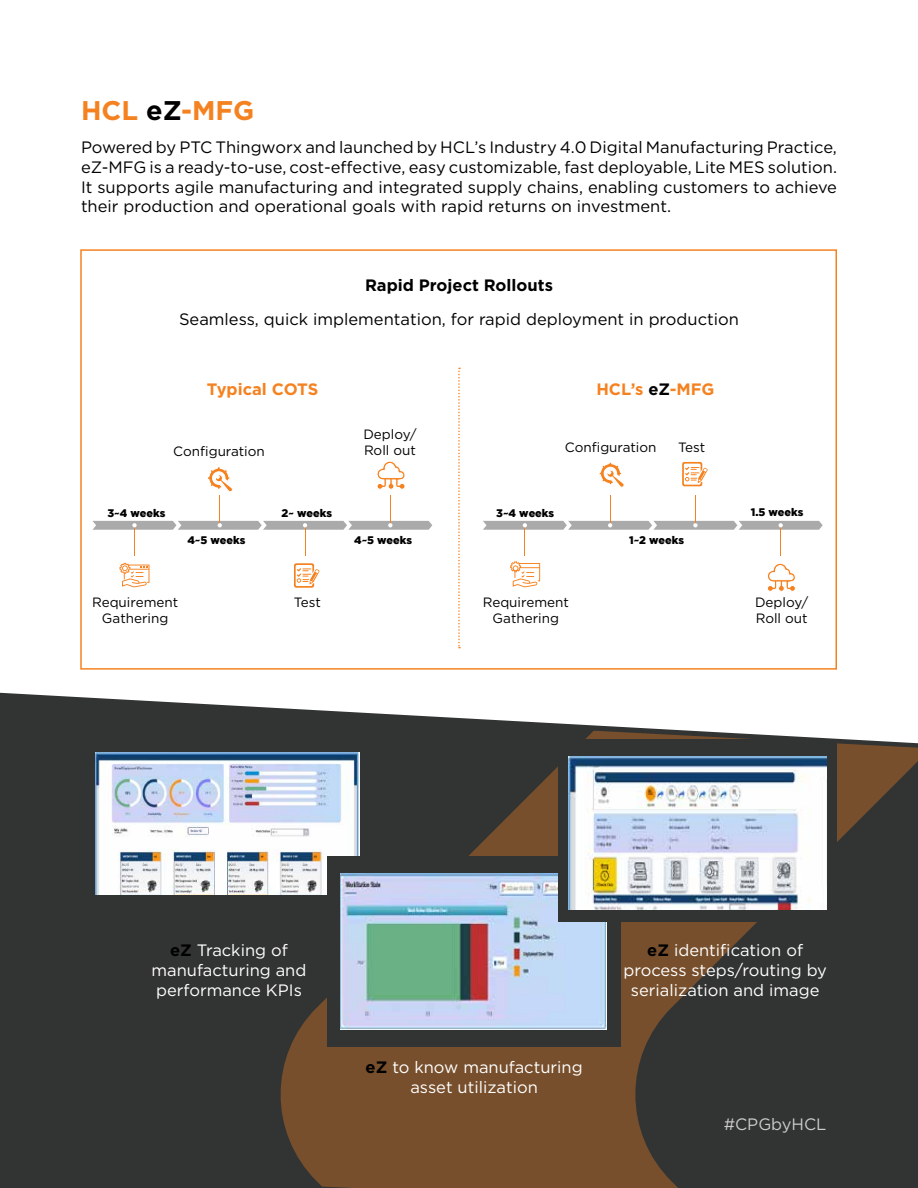
<style>
.page{position:relative;width:918px;height:1188px;background:#fff}
.page>*{position:absolute;margin:0;border:0;box-sizing:border-box;transform-origin:0 0}
.t1{font:700 27px "Gotham";color:#f58220}
.t2{font:16.5px/19.8px "Gotham";color:#000;text-align:justify}
.t3{font:16.5px/19.8px "Gotham";color:#fff;text-align:center}
.t4{font:700 16.5px "Gotham";color:#f58220}
.t5{font:700 16.5px "Gotham";color:#000}
.t6{font:13.5px/16.2px "Gotham";color:#000;text-align:center}
.t7{font:900 10.95px "Gotham";color:#000}
.s1{color:#000}
.s2{font-weight:700;color:#000}
</style>
<div class="page">
<div style="left:0;top:693px;width:279px;height:495px;background:#323333"></div>
<svg style="left:279px;top:708px;width:639px;height:480px;background:#57493c"></svg>
<hr style="left:524px;top:525px;width:1px;height:30px;background:#f58220">
<hr style="left:610px;top:495px;width:1px;height:30px;background:#f58220">
<hr style="left:695px;top:495px;width:1px;height:30px;background:#f58220">
<hr style="left:780px;top:525px;width:1px;height:30px;background:#f58220">
<svg style="left:483px;top:521px;width:340px;height:9px;background:#b2b2b3"></svg>
<svg style="left:768px;top:563px;width:28px;height:29px"></svg>
<svg style="left:458px;top:368px;width:2px;height:280px"></svg>
<hr style="left:134px;top:525px;width:1px;height:30px;background:#f58220">
<hr style="left:219px;top:495px;width:1px;height:30px;background:#f58220">
<hr style="left:305px;top:525px;width:1px;height:30px;background:#f58220">
<hr style="left:390px;top:495px;width:1px;height:30px;background:#f58220">
<svg style="left:92px;top:521px;width:340px;height:9px;background:#b2b2b3"></svg>
<svg style="left:120px;top:563px;width:29px;height:24px"></svg>
<svg style="left:510px;top:561px;width:30px;height:26px"></svg>
<svg style="left:208px;top:466px;width:25px;height:26px"></svg>
<svg style="left:599px;top:462px;width:25px;height:26px"></svg>
<svg style="left:377px;top:461px;width:28px;height:29px"></svg>
<div style="left:80px;top:249px;width:757px;height:421px;border:2px solid #f58220"></div>
<svg style="left:294px;top:563px;width:26px;height:25px"></svg>
<svg style="left:682px;top:462px;width:26px;height:24px"></svg>
<div style="left:80px;top:725px;width:294px;height:190px;background:#323333"></div>
<img style="left:95px;top:753px;width:264px;height:142px">
<div style="left:327px;top:856px;width:294px;height:191px;background:#323333"></div>
<img style="left:340px;top:874px;width:266px;height:155px">
<div style="left:558px;top:740px;width:279px;height:182px;background:#323333"></div>
<img style="left:568px;top:756px;width:258px;height:153px">
<h1 class="t1" style="left:81px;top:94px;width:175px">HCL <span class="s1">eZ</span>-MFG</h1>
<p class="t2" style="left:81px;top:137px;width:758px">Powered by PTC Thingworx and launched by HCL’s Industry 4.0 Digital Manufacturing Practice, eZ-MFG is a ready-to-use, cost-effective, easy customizable, fast deployable, Lite MES solution.<br>It supports agile manufacturing and integrated supply chains, enabling customers to achieve their production and operational goals with rapid returns on investment.</p>
<p class="t5" style="left:365px;top:276px;width:189px">Rapid Project Rollouts</p>
<p class="t2" style="left:179px;top:309px;width:561px">Seamless, quick implementation, for rapid deployment in production</p>
<p class="t4" style="left:207px;top:380px;width:113px">Typical COTS</p>
<p class="t4" style="left:596px;top:380px;width:120px">HCL’s <span class="s1">eZ</span>-MFG</p>
<p class="t6" style="left:363px;top:426px;width:55px;text-align:left">Deploy/<br>Roll out</p>
<p class="t6" style="left:173px;top:443px;width:93px">Configuration</p>
<p class="t6" style="left:565px;top:439px;width:93px">Configuration</p>
<p class="t6" style="left:678px;top:439px;width:29px">Test</p>
<p class="t7" style="left:107px;top:506px;width:59px">3~4 weeks</p>
<p class="t7" style="left:751px;top:506px;width:54px">1.5 weeks</p>
<p class="t7" style="left:187px;top:534px;width:60px">4~5 weeks</p>
<p class="t7" style="left:354px;top:534px;width:60px">4~5 weeks</p>
<p class="t7" style="left:282px;top:506px;width:52px">2~ weeks</p>
<p class="t7" style="left:496px;top:506px;width:59px">3~4 weeks</p>
<p class="t7" style="left:629px;top:534px;width:57px">1~2 weeks</p>
<p class="t6" style="left:92px;top:594px;width:88px">Requirement<br>Gathering</p>
<p class="t6" style="left:483px;top:594px;width:88px">Requirement<br>Gathering</p>
<p class="t6" style="left:294px;top:594px;width:29px">Test</p>
<p class="t6" style="left:755px;top:594px;width:55px;text-align:left">Deploy/<br>Roll out</p>
<p class="t3" style="left:151px;top:940px;width:156px"><span class="s2">eZ</span> Tracking of manufacturing and performance KPIs</p>
<p class="t3" style="left:366px;top:1057px;width:219px"><span class="s2">eZ</span> to know manufacturing asset utilization</p>
<p class="t3" style="left:623px;top:940px;width:205px"><span class="s2">eZ</span> identification of process steps/routing by serialization and image</p>
<p class="t3" style="left:724px;top:1114px;width:104px">#CPGbyHCL</p>
</div>
